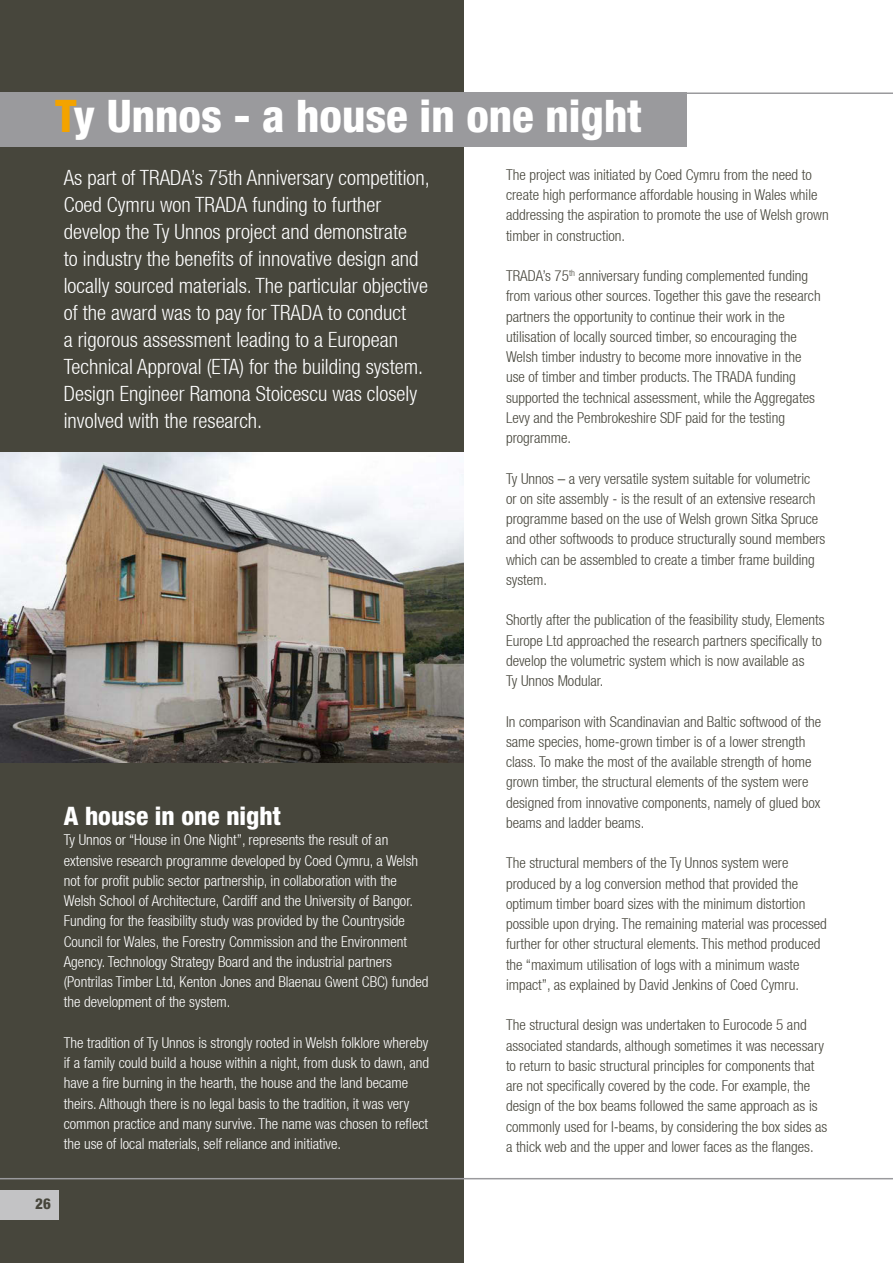
<style>
.page{position:relative;width:893px;height:1263px;background:#fff}
.page>*{position:absolute;margin:0;border:0;box-sizing:border-box;transform-origin:0 0}
.t1{font:800 condensed 45px "Helvetica Neue LT Std";color:#fff}
.t2{font:800 condensed 25.5px "Helvetica Neue LT Std";color:#fff}
.t3{font:300 condensed 21px/27px "Helvetica Neue";color:#fff}
.t4{font:300 condensed 15px/20.2px "Helvetica Neue";color:#47463c}
.t5{font:300 condensed 15px/20.2px "Helvetica Neue";color:#fff}
.t6{font:800 condensed 15px "Helvetica Neue LT Std";color:#47463c}
.s1{color:#f3a300}
</style>
<div class="page">
<div style="left:0;top:0;width:463px;height:1263px;background:#47463c"></div>
<hr style="left:0;top:92px;width:893px;height:2px;background:#9a9a9d">
<div style="left:0;top:1191px;width:58px;height:29px;background:#c3c3c5"></div>
<hr style="left:0;top:1178px;width:893px;height:1px;background:#9a9a9d">
<div style="left:0;top:92px;width:686px;height:54px;background:#9a9a9d"></div>
<img style="left:0;top:453px;width:463px;height:309px">
<h1 class="t1" style="left:55px;top:88px;width:588px"><span class="s1">T</span>y Unnos - a house in one night</h1>
<p class="t4" style="left:506px;top:164px;width:324px">The project was initiated by Coed Cymru from the need to create high performance affordable housing in Wales while addressing the aspiration to promote the use of Welsh grown timber in construction.</p>
<p class="t4" style="left:506px;top:265px;width:316px">TRADA’s 75<sup>th</sup> anniversary funding complemented funding from various other sources. Together this gave the research partners the opportunity to continue their work in the utilisation of locally sourced timber, so encouraging the Welsh timber industry to become more innovative in the use of timber and timber products. The TRADA funding supported the technical assessment, while the Aggregates Levy and the Pembrokeshire SDF paid for the testing programme.</p>
<p class="t4" style="left:506px;top:468px;width:321px">Ty Unnos – a very versatile system suitable for volumetric<br>or on site assembly - is the result of an extensive research programme based on the use of Welsh grown Sitka Spruce and other softwoods to produce structurally sound members which can be assembled to create a timber frame building system.</p>
<p class="t4" style="left:506px;top:610px;width:320px">Shortly after the publication of the feasibility study, Elements Europe Ltd approached the research partners specifically to develop the volumetric system which is now available as<br>Ty Unnos Modular.</p>
<p class="t4" style="left:506px;top:711px;width:317px">In comparison with Scandinavian and Baltic softwood of the same species, home-grown timber is of a lower strength class. To make the most of the available strength of home grown timber, the structural elements of the system were designed from innovative components, namely of glued box beams and ladder beams.</p>
<p class="t4" style="left:506px;top:853px;width:322px">The structural members of the Ty Unnos system were produced by a log conversion method that provided the optimum timber board sizes with the minimum distortion possible upon drying. The remaining material was processed further for other structural elements. This method produced the “maximum utilisation of logs with a minimum waste impact”, as explained by David Jenkins of Coed Cymru.</p>
<p class="t4" style="left:506px;top:1015px;width:323px">The structural design was undertaken to Eurocode 5 and associated standards, although sometimes it was necessary to return to basic structural principles for components that are not specifically covered by the code. For example, the design of the box beams followed the same approach as is commonly used for I-beams, by considering the box sides as a thick web and the upper and lower faces as the flanges.</p>
<p class="t3" style="left:64px;top:164px;width:368px">As part of TRADA’s 75th Anniversary competition, Coed Cymru won TRADA funding to further develop the Ty Unnos project and demonstrate<br>to industry the benefits of innovative design and locally sourced materials. The particular objective of the award was to pay for TRADA to conduct<br>a rigorous assessment leading to a European Technical Approval (ETA) for the building system.<br>Design Engineer Ramona Stoicescu was closely involved with the research.</p>
<h2 class="t2" style="left:64px;top:800px;width:218px">A house in one night</h2>
<p class="t5" style="left:64px;top:830px;width:366px">Ty Unnos or “House in One Night”, represents the result of an extensive research programme developed by Coed Cymru, a Welsh not for profit public sector partnership, in collaboration with the Welsh School of Architecture, Cardiff and the University of Bangor.<br>Funding for the feasibility study was provided by the Countryside Council for Wales, the Forestry Commission and the Environment Agency. Technology Strategy Board and the industrial partners (Pontrilas Timber Ltd, Kenton Jones and Blaenau Gwent CBC) funded the development of the system.</p>
<p class="t5" style="left:64px;top:1032px;width:367px">The tradition of Ty Unnos is strongly rooted in Welsh folklore whereby if a family could build a house within a night, from dusk to dawn, and have a fire burning in the hearth, the house and the land became theirs. Although there is no legal basis to the tradition, it was very common practice and many survive. The name was chosen to reflect the use of local materials, self reliance and initiative.</p>
<p class="t6" style="left:35px;top:1194px;width:17px">26</p>
</div>
